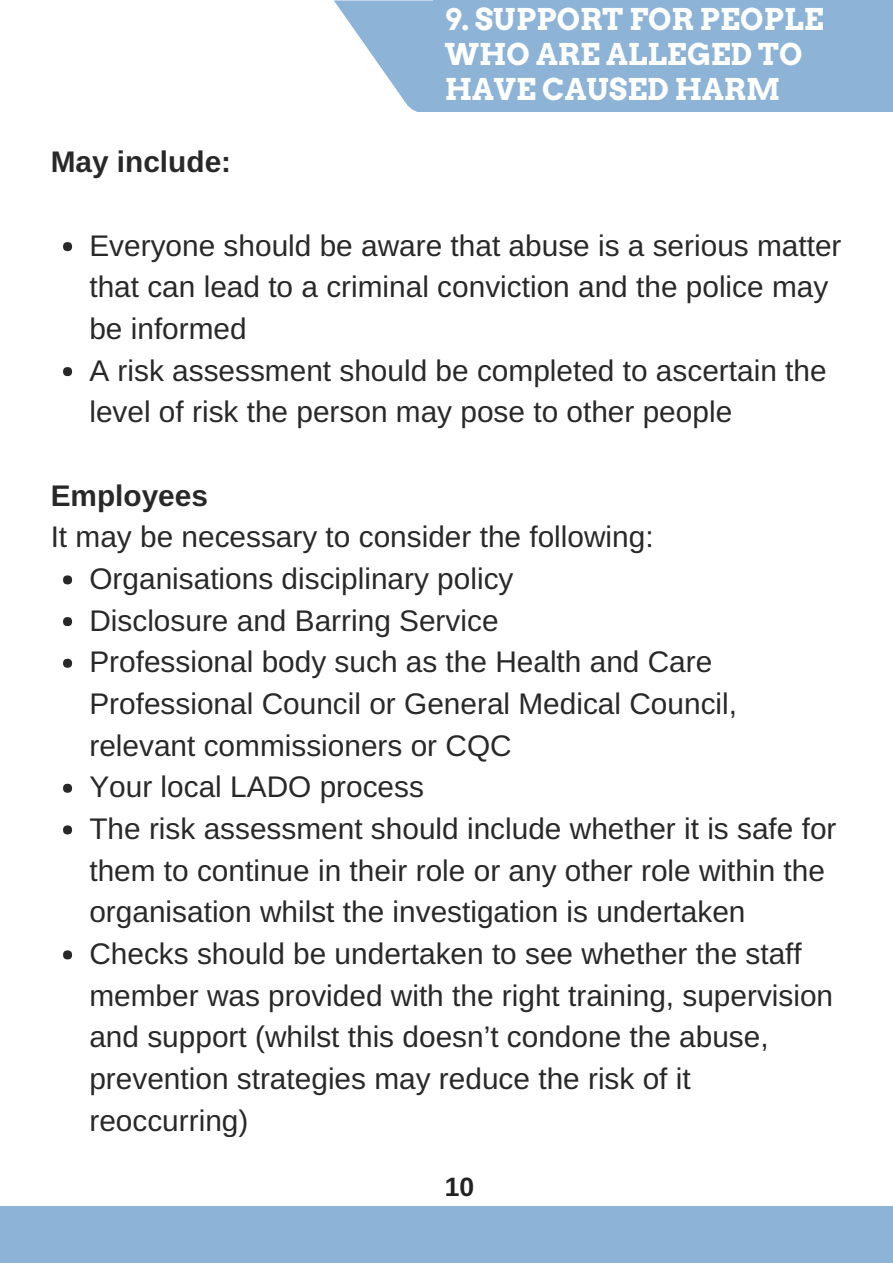
<style>
.page{position:relative;width:893px;height:1263px;background:#fff}
.page>*{position:absolute;margin:0;border:0;box-sizing:border-box;transform-origin:0 0}
.t1{font:29.85px/41.7px "Arimo";color:#222}
.t2{font:700 29.85px/35px "Arvo";color:#fff}
.t3{font:700 29.85px "Arimo";color:#222}
.t4{font:700 26.55px "Arimo";color:#222}
</style>
<div class="page">
<div style="left:0;top:1206px;width:893px;height:57px;background:#8db3d7"></div>
<div style="left:433px;top:0;width:448px;height:111px;background:#8db3d7"></div>
<div style="left:879px;top:0;width:14px;height:111px;background:#8db3d7"></div>
<svg style="left:334px;top:0;width:99px;height:111px"></svg>
<div style="left:63px;top:242px;width:9px;height:9px;background:#222;border-radius:50%"></div>
<div style="left:63px;top:367px;width:9px;height:9px;background:#222;border-radius:50%"></div>
<div style="left:63px;top:575px;width:9px;height:9px;background:#222;border-radius:50%"></div>
<div style="left:63px;top:617px;width:9px;height:9px;background:#222;border-radius:50%"></div>
<div style="left:63px;top:659px;width:9px;height:9px;background:#222;border-radius:50%"></div>
<div style="left:63px;top:784px;width:9px;height:9px;background:#222;border-radius:50%"></div>
<div style="left:63px;top:825px;width:9px;height:9px;background:#222;border-radius:50%"></div>
<div style="left:63px;top:950px;width:9px;height:9px;background:#222;border-radius:50%"></div>
<p class="t3" style="left:51px;top:145px;width:182px">May include:</p>
<p class="t2" style="left:445px;top:2px;width:381px">9. SUPPORT FOR PEOPLE<br>WHO ARE ALLEGED TO<br>HAVE CAUSED HARM</p>
<p class="t1" style="left:89px;top:224px;width:754px">Everyone should be aware that abuse is a serious matter that can lead to a criminal conviction and the police may be informed<br>A risk assessment should be completed to ascertain the level of risk the person may pose to other people</p>
<p class="t3" style="left:51px;top:479px;width:159px">Employees</p>
<p class="t1" style="left:89px;top:516px;width:749px;text-indent:-39px">It may be necessary to consider the following:<br>Organisations disciplinary policy<br>Disclosure and Barring Service<br>Professional body such as the Health and Care Professional Council or General Medical Council, relevant commissioners or CQC<br>Your local LADO process<br>The risk assessment should include whether it is safe for them to continue in their role or any other role within the organisation whilst the investigation is undertaken Checks should be undertaken to see whether the staff member was provided with the right training, supervision and support (whilst this doesn’t condone the abuse, prevention strategies may reduce the risk of it reoccurring)</p>
<p class="t4" style="left:445px;top:1172px;width:31px">10</p>
</div>
